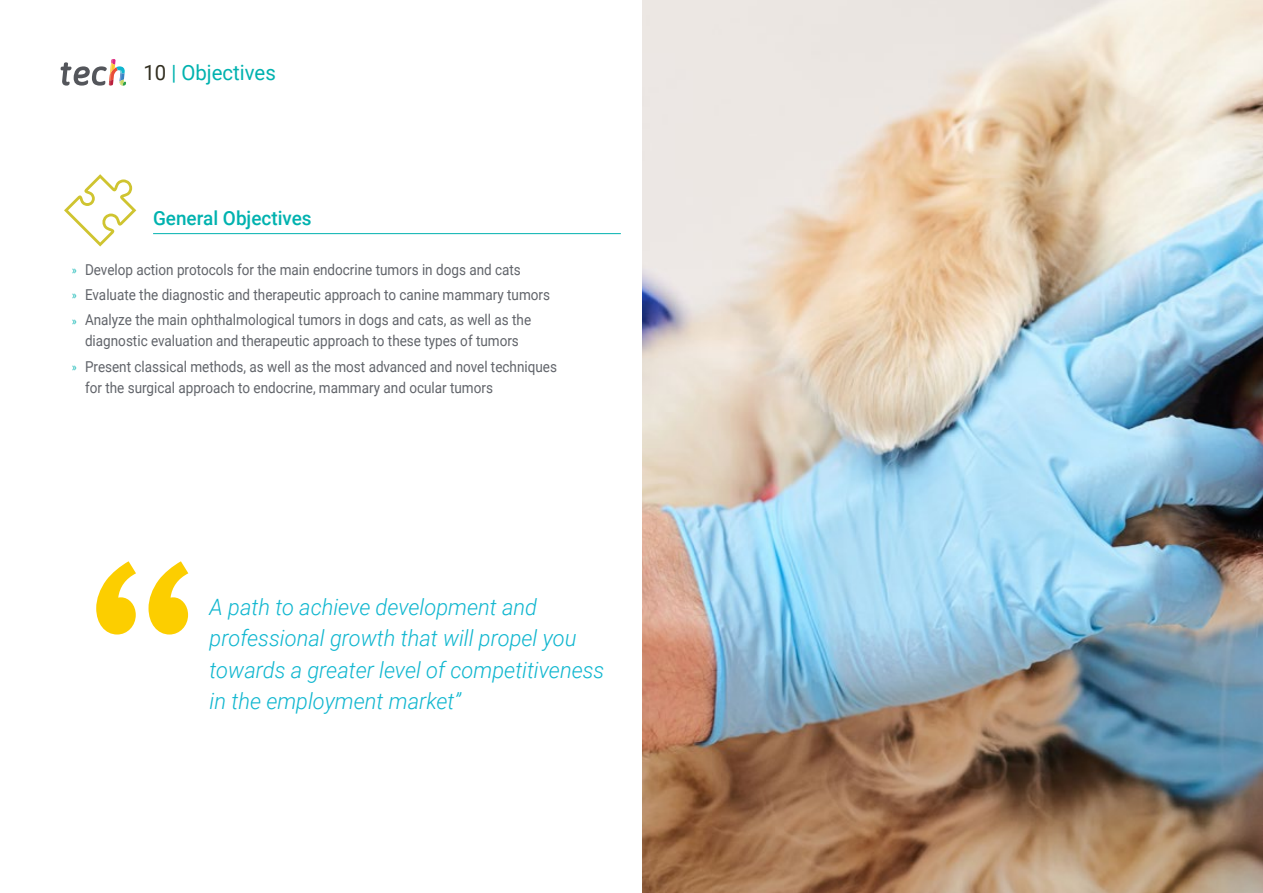
<style>
.page{position:relative;width:1263px;height:893px;background:#fff}
.page>*{position:absolute;margin:0;border:0;box-sizing:border-box;transform-origin:0 0}
.t1{font:italic 300 22.5px/31.5px "Roboto";color:#0fb6cf}
.t2{font:21px "Roboto";color:#00b2af}
.t3{font:500 19.5px "Roboto";color:#00b2af}
.t4{font:15px/25.2px "Roboto";color:#61646a;scale:.9 1}
.s1{color:#312e20}
.s2{font-family:"Myriad Pro";font-size:12px;color:#00b2af}
</style>
<div class="page">
<hr style="left:153px;top:233px;width:468px;height:1px;background:#00b2af">
<svg style="left:64px;top:174px;width:72px;height:72px"></svg>
<img style="left:642px;top:0;width:621px;height:893px">
<svg style="left:96px;top:561px;width:92px;height:73px"></svg>
<svg style="left:61px;top:59px;width:65px;height:27px"></svg>
<h2 class="t2" style="left:144px;top:57px;width:134px"><span class="s1">10</span> | Objectives</h2>
<h3 class="t3" style="left:153px;top:205px;width:160px">General Objectives</h3>
<p class="t4" style="left:72px;top:256px;width:532px"><span class="s2">»</span> Develop action protocols for the main endocrine tumors in dogs and cats<br><span class="s2">»</span> Evaluate the diagnostic and therapeutic approach to canine mammary tumors <span class="s2">»</span> Analyze the main ophthalmological tumors in dogs and cats, as well as the</p>
<p class="t4" style="left:72px;top:328px;width:540px;text-indent:13px">diagnostic evaluation and therapeutic approach to these types of tumors<br><span class="s2">»</span> Present classical methods, as well as the most advanced and novel techniques</p>
<p class="t4" style="left:85px;top:374px;width:455px">for the surgical approach to endocrine, mammary and ocular tumors</p>
<h1 class="t1" style="left:210px;top:590px;width:396px">A path to achieve development and professional growth that will propel you towards a greater level of competitiveness in the employment market”</h1>
</div>
